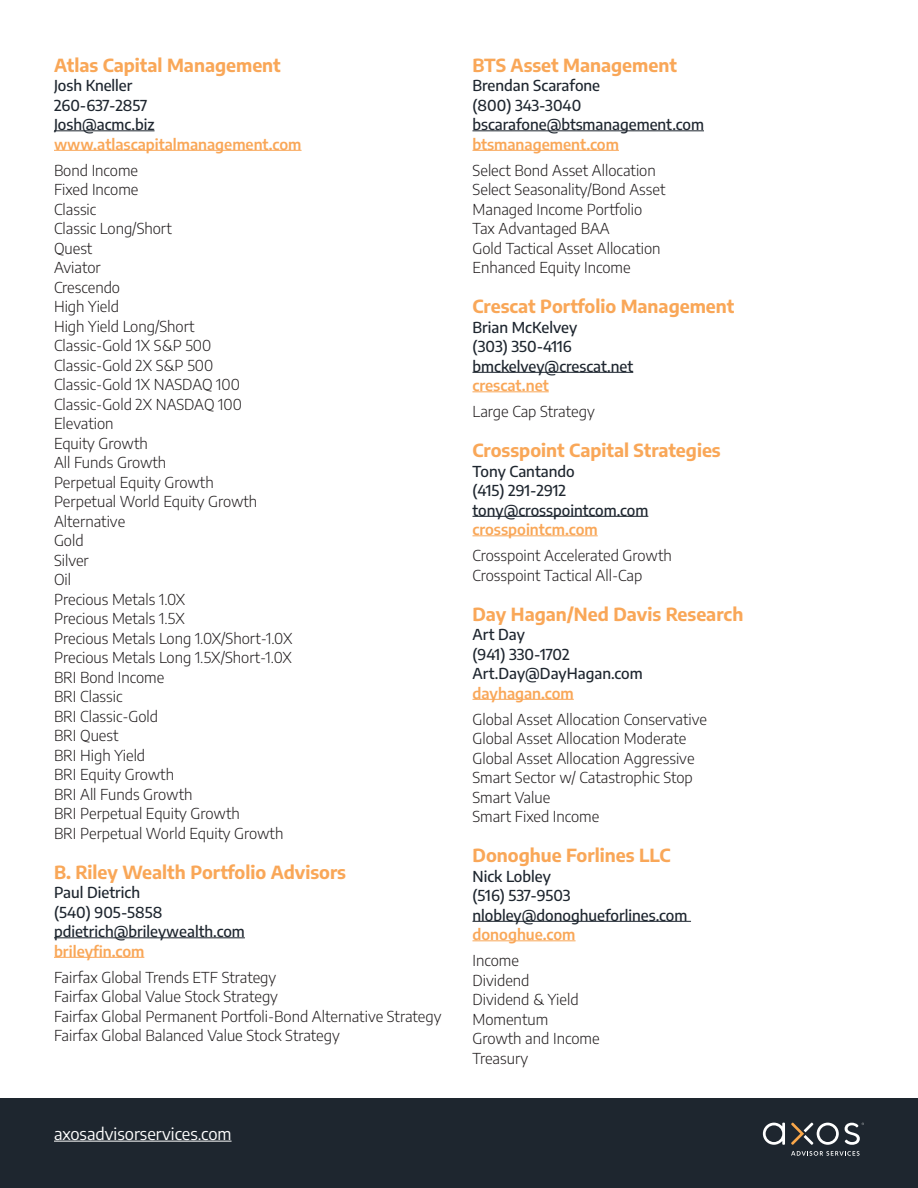
<style>
.page{position:relative;width:918px;height:1188px;background:#fff}
.page>*{position:absolute;margin:0;border:0;box-sizing:border-box;transform-origin:0 0}
.t1{font:700 18px "Encode Sans";color:#f9a758}
.t2{font:16.5px "Encode Sans";color:#fff}
.t3{font:300 15px/19.5px "Encode Sans";color:#231f20}
.t4{font:500 15px/19.5px "Encode Sans";color:#1e262f}
.s1{font-weight:600;color:#f9a758}
</style>
<div class="page">
<div style="left:0;top:1098px;width:918px;height:90px;background:#1e262f"></div>
<hr style="left:54px;top:131px;width:101px;height:1px;background:#1e262f">
<hr style="left:54px;top:150px;width:248px;height:1px;background:#f9a758">
<hr style="left:54px;top:938px;width:191px;height:1px;background:#1e262f">
<hr style="left:54px;top:957px;width:90px;height:1px;background:#f9a758">
<hr style="left:472px;top:131px;width:232px;height:1px;background:#1e262f">
<hr style="left:472px;top:150px;width:147px;height:1px;background:#f9a758">
<hr style="left:472px;top:372px;width:161px;height:1px;background:#1e262f">
<hr style="left:472px;top:392px;width:77px;height:1px;background:#f9a758">
<hr style="left:472px;top:516px;width:176px;height:1px;background:#1e262f">
<hr style="left:472px;top:536px;width:126px;height:1px;background:#f9a758">
<hr style="left:472px;top:699px;width:102px;height:1px;background:#f9a758">
<hr style="left:472px;top:921px;width:219px;height:1px;background:#1e262f">
<hr style="left:472px;top:941px;width:104px;height:1px;background:#f9a758">
<hr style="left:54px;top:1141px;width:178px;height:1px;background:#fff">
<svg style="left:791px;top:1123px;width:48px;height:22px"></svg>
<svg style="left:763px;top:1123px;width:22px;height:22px"></svg>
<svg style="left:845px;top:1123px;width:19px;height:22px"></svg>
<svg style="left:791px;top:1151px;width:69px;height:5px"></svg>
<p class="t1" style="left:54px;top:51px;width:228px">Atlas Capital Management</p>
<p class="t4" style="left:54px;top:75px;width:249px">Josh Kneller<br>260-637-2857<br>Josh@acmc.biz <span class="s1">www.atlascapitalmanagement.com</span></p>
<p class="t3" style="left:54px;top:160px;width:86px">Bond Income</p>
<p class="t3" style="left:54px;top:179px;width:86px">Fixed Income</p>
<p class="t3" style="left:54px;top:199px;width:44px">Classic</p>
<p class="t3" style="left:54px;top:218px;width:119px">Classic Long/Short</p>
<p class="t3" style="left:54px;top:238px;width:40px">Quest</p>
<p class="t3" style="left:54px;top:257px;width:48px">Aviator</p>
<p class="t3" style="left:54px;top:277px;width:68px">Crescendo</p>
<p class="t3" style="left:54px;top:296px;width:67px">High Yield</p>
<p class="t3" style="left:54px;top:316px;width:142px">High Yield Long/Short</p>
<p class="t3" style="left:54px;top:335px;width:159px">Classic-Gold 1X S&amp;P 500</p>
<p class="t3" style="left:54px;top:355px;width:161px">Classic-Gold 2X S&amp;P 500</p>
<p class="t3" style="left:54px;top:374px;width:187px">Classic-Gold 1X NASDAQ 100</p>
<p class="t3" style="left:54px;top:394px;width:189px">Classic-Gold 2X NASDAQ 100</p>
<p class="t3" style="left:54px;top:413px;width:61px">Elevation</p>
<p class="t3" style="left:54px;top:433px;width:95px">Equity Growth</p>
<p class="t3" style="left:54px;top:452px;width:114px">All Funds Growth</p>
<p class="t3" style="left:54px;top:472px;width:161px">Perpetual Equity Growth</p>
<p class="t3" style="left:54px;top:491px;width:205px">Perpetual World Equity Growth</p>
<p class="t3" style="left:54px;top:511px;width:73px">Alternative</p>
<p class="t3" style="left:54px;top:530px;width:31px">Gold</p>
<p class="t3" style="left:54px;top:550px;width:36px">Silver</p>
<p class="t3" style="left:54px;top:569px;width:19px">Oil</p>
<p class="t3" style="left:54px;top:589px;width:133px">Precious Metals 1.0X</p>
<p class="t3" style="left:54px;top:608px;width:132px">Precious Metals 1.5X</p>
<p class="t3" style="left:54px;top:628px;width:240px">Precious Metals Long 1.0X/Short-1.0X</p>
<p class="t3" style="left:54px;top:647px;width:239px">Precious Metals Long 1.5X/Short-1.0X</p>
<p class="t3" style="left:54px;top:667px;width:112px">BRI Bond Income</p>
<p class="t3" style="left:54px;top:686px;width:70px">BRI Classic</p>
<p class="t3" style="left:54px;top:706px;width:106px">BRI Classic-Gold</p>
<p class="t3" style="left:54px;top:725px;width:66px">BRI Quest</p>
<p class="t3" style="left:54px;top:745px;width:93px">BRI High Yield</p>
<p class="t3" style="left:54px;top:764px;width:122px">BRI Equity Growth</p>
<p class="t3" style="left:54px;top:784px;width:140px">BRI All Funds Growth</p>
<p class="t3" style="left:54px;top:803px;width:187px">BRI Perpetual Equity Growth</p>
<p class="t3" style="left:54px;top:823px;width:231px">BRI Perpetual World Equity Growth</p>
<p class="t1" style="left:54px;top:858px;width:294px">B. Riley Wealth Portfolio Advisors</p>
<p class="t4" style="left:54px;top:882px;width:192px">Paul Dietrich<br>(540) 905-5858 pdietrich@brileywealth.com <span class="s1">brileyfin.com</span></p>
<p class="t3" style="left:54px;top:967px;width:224px">Fairfax Global Trends ETF Strategy</p>
<p class="t3" style="left:54px;top:986px;width:226px">Fairfax Global Value Stock Strategy</p>
<p class="t3" style="left:54px;top:1006px;width:389px">Fairfax Global Permanent Portfoli-Bond Alternative Strategy</p>
<p class="t3" style="left:54px;top:1025px;width:287px">Fairfax Global Balanced Value Stock Strategy</p>
<p class="t2" style="left:54px;top:1123px;width:179px">axosadvisorservices.com</p>
<p class="t1" style="left:472px;top:51px;width:206px">BTS Asset Management</p>
<p class="t4" style="left:472px;top:75px;width:233px">Brendan Scarafone<br>(800) 343-3040 bscarafone@btsmanagement.com <span class="s1">btsmanagement.com</span></p>
<p class="t3" style="left:472px;top:160px;width:185px">Select Bond Asset Allocation</p>
<p class="t3" style="left:472px;top:179px;width:195px">Select Seasonality/Bond Asset</p>
<p class="t3" style="left:472px;top:199px;width:171px">Managed Income Portfolio</p>
<p class="t3" style="left:472px;top:218px;width:139px">Tax Advantaged BAA</p>
<p class="t3" style="left:472px;top:238px;width:190px">Gold Tactical Asset Allocation<br>Enhanced Equity Income</p>
<p class="t1" style="left:472px;top:293px;width:264px">Crescat Portfolio Management</p>
<p class="t4" style="left:472px;top:317px;width:162px">Brian McKelvey<br>(303) 350-4116 bmckelvey@crescat.net <span class="s1">crescat.net</span></p>
<p class="t3" style="left:472px;top:401px;width:124px">Large Cap Strategy</p>
<p class="t1" style="left:472px;top:437px;width:250px">Crosspoint Capital Strategies</p>
<p class="t4" style="left:472px;top:461px;width:177px">Tony Cantando<br>(415) 291-2912 tony@crosspointcom.com <span class="s1">crosspointcm.com</span></p>
<p class="t3" style="left:472px;top:545px;width:201px">Crosspoint Accelerated Growth</p>
<p class="t3" style="left:472px;top:565px;width:171px">Crosspoint Tactical All-Cap</p>
<p class="t1" style="left:472px;top:600px;width:272px">Day Hagan/Ned Davis Research</p>
<p class="t4" style="left:472px;top:624px;width:172px">Art Day<br>(941) 330-1702<br>Art.Day@DayHagan.com <span class="s1">dayhagan.com</span></p>
<p class="t3" style="left:472px;top:709px;width:236px">Global Asset Allocation Conservative</p>
<p class="t3" style="left:472px;top:728px;width:215px">Global Asset Allocation Moderate</p>
<p class="t3" style="left:472px;top:748px;width:224px">Global Asset Allocation Aggressive</p>
<p class="t3" style="left:472px;top:767px;width:222px">Smart Sector w/ Catastrophic Stop</p>
<p class="t3" style="left:472px;top:787px;width:79px">Smart Value</p>
<p class="t3" style="left:472px;top:806px;width:128px">Smart Fixed Income</p>
<p class="t1" style="left:472px;top:842px;width:200px">Donoghue Forlines LLC</p>
<p class="t4" style="left:472px;top:866px;width:216px">Nick Lobley<br>(516) 537-9503 nlobley@donoghueforlines.com <span class="s1">donoghue.com</span></p>
<p class="t3" style="left:472px;top:950px;width:48px">Income</p>
<p class="t3" style="left:472px;top:970px;width:59px">Dividend</p>
<p class="t3" style="left:472px;top:989px;width:108px">Dividend &amp; Yield</p>
<p class="t3" style="left:472px;top:1009px;width:77px">Momentum</p>
<p class="t3" style="left:472px;top:1028px;width:129px">Growth and Income</p>
<p class="t3" style="left:472px;top:1048px;width:57px">Treasury</p>
</div>
